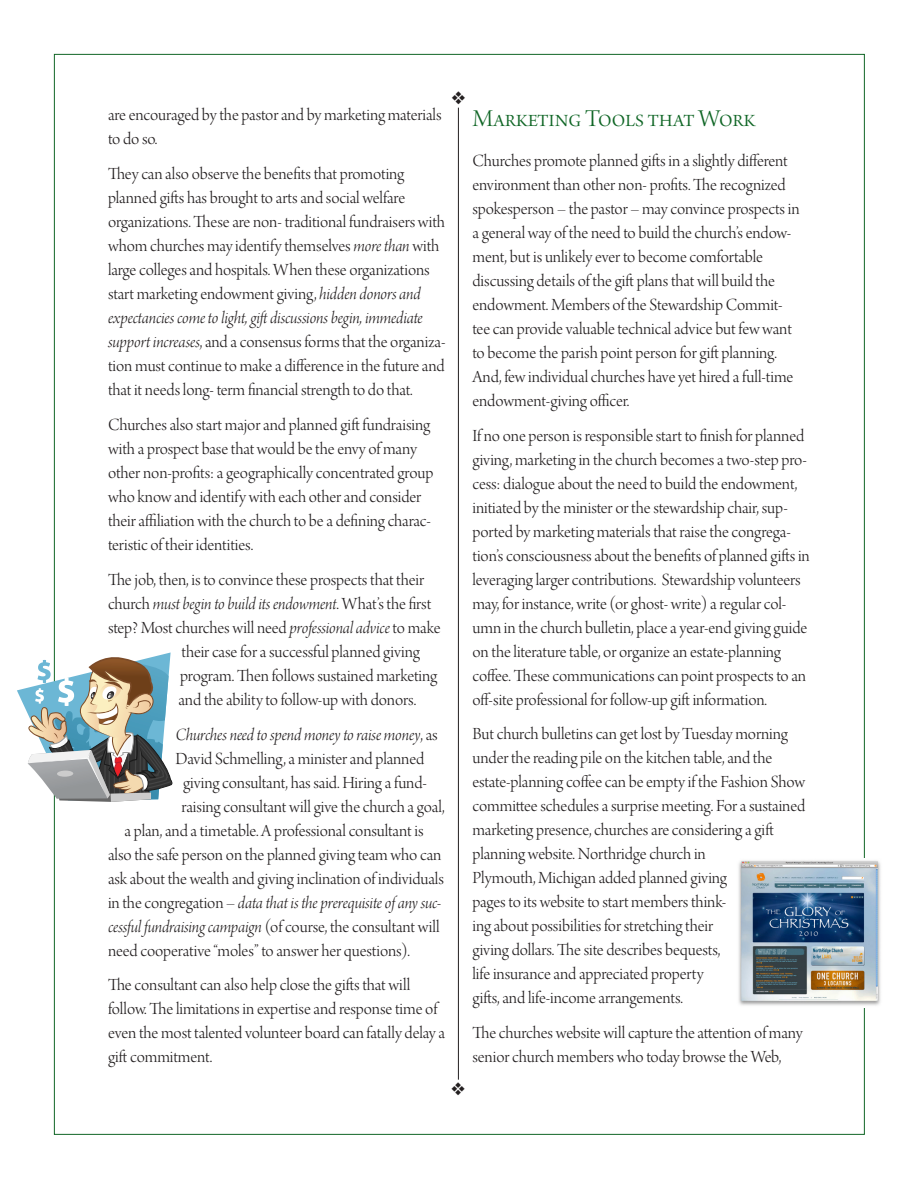
<style>
.page{position:relative;width:918px;height:1188px;background:#fff}
.page>*{position:absolute;margin:0;border:0;box-sizing:border-box;transform-origin:0 0}
.Subhead{font:25.5px "Arno Pro Light Display";letter-spacing:-.005em;color:#106626}
.t1{font:18px/24px "Arno Pro Light Display";letter-spacing:.045em;color:#231f20}
.t2{font:18px/24px "Arno Pro Light Display";letter-spacing:.1em;color:#231f20}
.t3{font:18px "Arno Pro Light Italic Display";letter-spacing:-.01em;color:#231f20}
.t4{font:18px/24px "Arno Pro Light Display";letter-spacing:.02em;color:#231f20}
.s1{font-family:"Arno Pro Light Italic Display"}
.s2{font-family:"Arno Pro Light Display"}
</style>
<div class="page">
<hr style="left:458px;top:108px;width:1px;height:972px;background:#231f20">
<svg style="left:17px;top:652px;width:155px;height:150px"></svg>
<img style="left:738px;top:860px;width:143px;height:146px">
<p class="t1" style="left:108px;top:104px;width:335px">are encouraged by the pastor and by marketing materials to do so.</p>
<p class="t1" style="left:108px;top:163px;width:339px">They can also observe the benefits that promoting planned gifts has brought to arts and social welfare organizations. These are non- traditional fundraisers with whom churches may identify themselves <span class="s1">more than</span> with large colleges and hospitals. When these organizations start marketing endowment giving, <span class="s1">hidden donors and expectancies come to light, gift discussions begin, immediate support increases</span>, and a consensus forms that the organiza&shy;tion must continue to make a difference in the future and that it needs long- term financial strength to do that.</p>
<p class="t1" style="left:108px;top:414px;width:326px">Churches also start major and planned gift fundraising with a prospect base that would be the envy ofmany other non-profits: a geographically concentrated group who know and identify with each other and consider their affiliation with the church to be a defining charac&shy;teristic oftheir identities.</p>
<p class="t1" style="left:108px;top:569px;width:318px">The job, then, is to convince these prospects that their</p>
<p class="t3" style="left:108px;top:593px;width:325px"><span class="s2">church</span> must begin to build its endowment<span class="s2">. What’s the first</span></p>
<p class="t1" style="left:108px;top:617px;width:334px">step? Most churches will need <span class="s1">professional advice</span> to make</p>
<p class="t1" style="left:182px;top:641px;width:240px">their case for a successful planned giving</p>
<p class="t1" style="left:180px;top:665px;width:259px">program. Then follows sustained marketing</p>
<p class="t1" style="left:179px;top:689px;width:239px">and the ability to follow-up with donors.</p>
<p class="t3" style="left:176px;top:724px;width:264px">Churches need to spend money to raise money<span class="s2">, as</span></p>
<p class="t1" style="left:176px;top:747px;width:250px">David Schmelling, a minister and planned</p>
<p class="t1" style="left:183px;top:771px;width:246px">giving consultant, has said. Hiring a fund-</p>
<p class="t1" style="left:182px;top:795px;width:265px">raising consultant will give the church a goal,</p>
<p class="t1" style="left:125px;top:819px;width:301px">a plan, and a timetable. A professional consultant is</p>
<p class="t1" style="left:108px;top:843px;width:335px">also the safe person on the planned giving team who can</p>
<p class="t1" style="left:108px;top:867px;width:338px">ask about the wealth and giving inclination ofindividuals</p>
<p class="t3" style="left:108px;top:892px;width:335px"><span class="s2">in the congregation –</span> data that is the prerequisite of any suc-</p>
<p class="t1" style="left:108px;top:915px;width:333px"><span class="s1">cessful fundraising campaign</span> (ofcourse, the consultant will</p>
<p class="t1" style="left:108px;top:939px;width:304px">need cooperative “moles” to answer her questions).</p>
<p class="t2" style="left:108px;top:974px;width:339px">The consultant can also help close the gifts that will follow. The limitations in expertise and response time of even the most talented volunteer board can fatally delay a gift commitment.</p>
<p class="Subhead" style="left:472px;top:104px;width:285px">Marketing Tools that Work</p>
<p class="t1" style="left:472px;top:150px;width:329px">Churches promote planned gifts in a slightly different environment than other non- profits. The recognized spokesperson – the pastor – may convince prospects in a general way ofthe need to build the church’s endow&shy;ment, but is unlikely ever to become comfortable discussing details ofthe gift plans that will build the endowment. Members ofthe Stewardship Commit&shy;tee can provide valuable technical advice but few want to become the parish point person for gift planning.<br>And, few individual churches have yet hired a full-time endowment-giving officer.</p>
<p class="t1" style="left:472px;top:424px;width:339px">Ifno one person is responsible start to finish for planned giving, marketing in the church becomes a two-step pro&shy;cess: dialogue about the need to build the endowment, initiated by the minister or the stewardship chair, sup&shy;ported by marketing materials that raise the congrega&shy;tion’s consciousness about the benefits ofplanned gifts in leveraging larger contributions. Stewardship volunteers may, for instance, write (or ghost- write) a regular col&shy;umn in the church bulletin, place a year-end giving guide on the literature table, or organize an estate-planning coffee. These communications can point prospects to an off-site professional for follow-up gift information.</p>
<p class="t1" style="left:472px;top:723px;width:335px">But church bulletins can get lost by Tuesday morning under the reading pile on the kitchen table, and the estate-planning coffee can be empty ifthe Fashion Show committee schedules a surprise meeting. For a sustained marketing presence, churches are considering a gift planning website. Northridge church in<br>Plymouth, Michigan added planned giving<br>pages to its website to start members think-<br>ing about possibilities for stretching their<br>giving dollars. The site describes bequests,<br>life insurance and appreciated property<br>gifts, and life-income arrangements.</p>
<p class="t4" style="left:472px;top:1022px;width:332px">The churches website will capture the attention ofmany senior church members who today browse the Web,</p>
</div>
